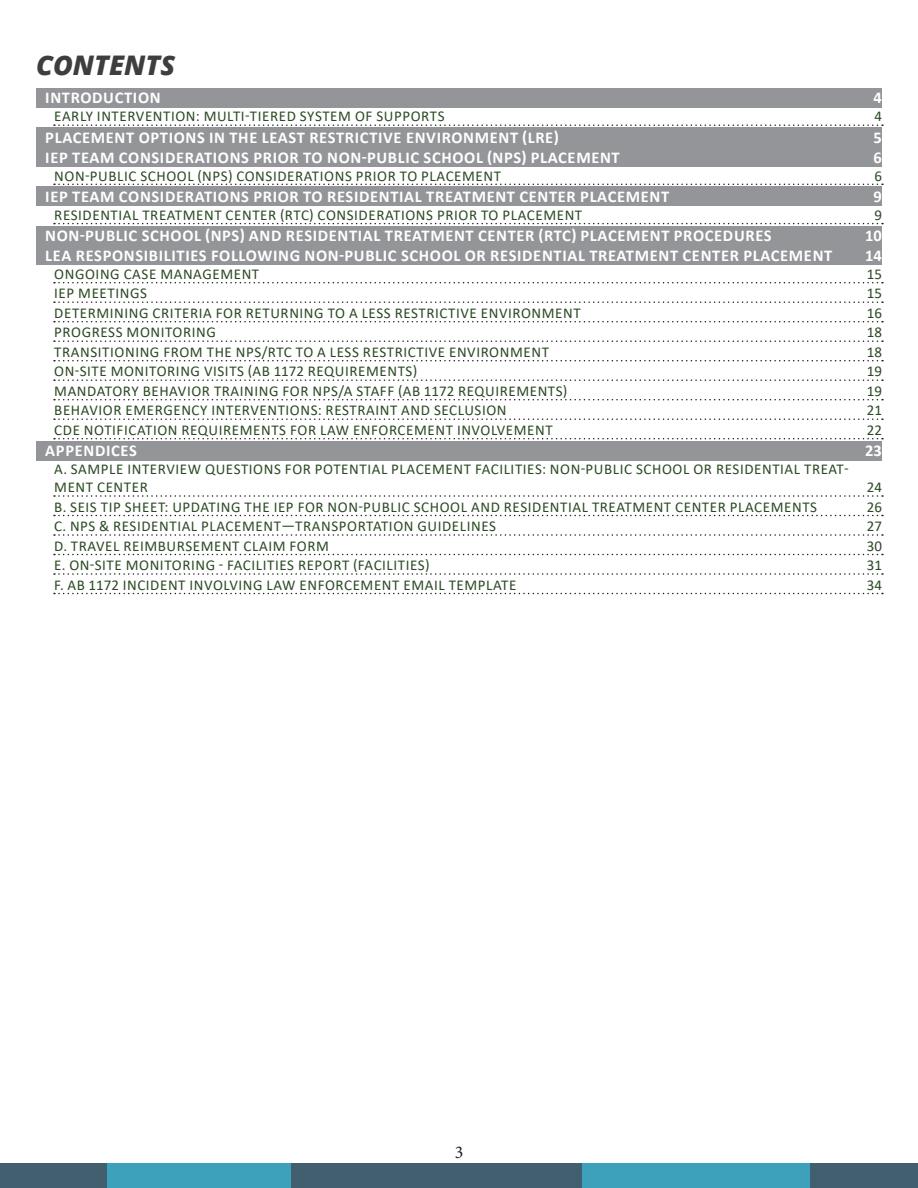
<style>
.page{position:relative;width:918px;height:1188px;background:#fff}
.page>*{position:absolute;margin:0;border:0;box-sizing:border-box;transform-origin:0 0}
.Heading_1{font:italic 800 27px "Open Sans";color:#3e3e3f}
.t1{font:18px "Minion Pro";color:#231f20}
.t2{font:700 16.5px "Calibri";letter-spacing:.04em;color:#fff}
.t3{font:15px/18px "Calibri";letter-spacing:.04em;color:#2b4924}
</style>
<div class="page">
<div style="left:106px;top:1164px;width:186px;height:24px;background:#3ea1bb"></div>
<div style="left:0;top:1164px;width:106px;height:24px;background:#425f6f"></div>
<div style="left:582px;top:1164px;width:228px;height:24px;background:#3ea1bb"></div>
<div style="left:292px;top:1164px;width:290px;height:24px;background:#425f6f"></div>
<div style="left:810px;top:1164px;width:108px;height:24px;background:#425f6f"></div>
<div style="left:36px;top:88px;width:846px;height:20px;background:#939598"></div>
<svg style="left:54px;top:124px;width:829px;height:2px"></svg>
<div style="left:36px;top:127px;width:846px;height:20px;background:#939598"></div>
<div style="left:36px;top:147px;width:846px;height:20px;background:#939598"></div>
<svg style="left:54px;top:184px;width:829px;height:1px"></svg>
<div style="left:36px;top:186px;width:846px;height:20px;background:#939598"></div>
<svg style="left:54px;top:223px;width:829px;height:1px"></svg>
<div style="left:36px;top:226px;width:846px;height:19px;background:#939598"></div>
<div style="left:36px;top:246px;width:846px;height:19px;background:#939598"></div>
<svg style="left:54px;top:282px;width:829px;height:1px"></svg>
<svg style="left:54px;top:301px;width:829px;height:2px"></svg>
<svg style="left:54px;top:321px;width:829px;height:1px"></svg>
<svg style="left:54px;top:340px;width:829px;height:2px"></svg>
<svg style="left:54px;top:360px;width:829px;height:1px"></svg>
<svg style="left:54px;top:379px;width:829px;height:2px"></svg>
<svg style="left:54px;top:399px;width:829px;height:1px"></svg>
<svg style="left:54px;top:418px;width:829px;height:2px"></svg>
<svg style="left:54px;top:438px;width:829px;height:1px"></svg>
<div style="left:36px;top:441px;width:846px;height:19px;background:#939598"></div>
<svg style="left:54px;top:495px;width:829px;height:2px"></svg>
<svg style="left:54px;top:515px;width:829px;height:1px"></svg>
<svg style="left:54px;top:534px;width:829px;height:2px"></svg>
<svg style="left:54px;top:554px;width:829px;height:1px"></svg>
<svg style="left:54px;top:573px;width:829px;height:2px"></svg>
<svg style="left:54px;top:593px;width:829px;height:1px"></svg>
<p class="Heading_1" style="left:36px;top:44px;width:141px">CONTENTS</p>
<p class="t2" style="left:45px;top:86px;width:117px">INTRODUCTION</p>
<p class="t2" style="left:874px;top:86px;width:10px">4</p>
<p class="t3" style="left:54px;top:107px;width:392px">EARLY INTERVENTION: MULTI-TIERED SYSTEM OF SUPPORTS</p>
<p class="t3" style="left:874px;top:107px;width:9px">4</p>
<p class="t2" style="left:45px;top:126px;width:515px">PLACEMENT OPTIONS IN THE LEAST RESTRICTIVE ENVIRONMENT (LRE)</p>
<p class="t2" style="left:874px;top:126px;width:10px">5</p>
<p class="t2" style="left:45px;top:145px;width:576px">IEP TEAM CONSIDERATIONS PRIOR TO NON-PUBLIC SCHOOL (NPS) PLACEMENT</p>
<p class="t2" style="left:874px;top:145px;width:10px">6</p>
<p class="t3" style="left:54px;top:166px;width:448px">NON-PUBLIC SCHOOL (NPS) CONSIDERATIONS PRIOR TO PLACEMENT</p>
<p class="t3" style="left:874px;top:166px;width:9px">6</p>
<p class="t2" style="left:45px;top:185px;width:625px">IEP TEAM CONSIDERATIONS PRIOR TO RESIDENTIAL TREATMENT CENTER PLACEMENT</p>
<p class="t2" style="left:874px;top:185px;width:10px">9</p>
<p class="t3" style="left:54px;top:206px;width:530px">RESIDENTIAL TREATMENT CENTER (RTC) CONSIDERATIONS PRIOR TO PLACEMENT</p>
<p class="t3" style="left:874px;top:206px;width:9px">9</p>
<p class="t2" style="left:45px;top:224px;width:728px">NON-PUBLIC SCHOOL (NPS) AND RESIDENTIAL TREATMENT CENTER (RTC) PLACEMENT PROCEDURES</p>
<p class="t2" style="left:865px;top:224px;width:18px">10</p>
<p class="t2" style="left:45px;top:244px;width:789px">LEA RESPONSIBILITIES FOLLOWING NON-PUBLIC SCHOOL OR RESIDENTIAL TREATMENT CENTER PLACEMENT</p>
<p class="t2" style="left:865px;top:244px;width:18px">14</p>
<p class="t3" style="left:54px;top:265px;width:207px">ONGOING CASE MANAGEMENT</p>
<p class="t3" style="left:867px;top:265px;width:17px">15</p>
<p class="t3" style="left:54px;top:284px;width:94px">IEP MEETINGS</p>
<p class="t3" style="left:867px;top:284px;width:17px">15</p>
<p class="t3" style="left:54px;top:304px;width:528px">DETERMINING CRITERIA FOR RETURNING TO A LESS RESTRICTIVE ENVIRONMENT</p>
<p class="t3" style="left:867px;top:304px;width:17px">16</p>
<p class="t3" style="left:54px;top:323px;width:163px">PROGRESS MONITORING</p>
<p class="t3" style="left:867px;top:323px;width:17px">18</p>
<p class="t3" style="left:54px;top:343px;width:496px">TRANSITIONING FROM THE NPS/RTC TO A LESS RESTRICTIVE ENVIRONMENT</p>
<p class="t3" style="left:867px;top:343px;width:17px">18</p>
<p class="t3" style="left:54px;top:362px;width:364px">ON-SITE MONITORING VISITS (AB 1172 REQUIREMENTS)</p>
<p class="t3" style="left:867px;top:362px;width:17px">19</p>
<p class="t3" style="left:54px;top:382px;width:515px">MANDATORY BEHAVIOR TRAINING FOR NPS/A STAFF (AB 1172 REQUIREMENTS)</p>
<p class="t3" style="left:867px;top:382px;width:17px">19</p>
<p class="t3" style="left:54px;top:401px;width:454px">BEHAVIOR EMERGENCY INTERVENTIONS: RESTRAINT AND SECLUSION</p>
<p class="t3" style="left:867px;top:401px;width:17px">21</p>
<p class="t3" style="left:54px;top:421px;width:500px">CDE NOTIFICATION REQUIREMENTS FOR LAW ENFORCEMENT INVOLVEMENT</p>
<p class="t3" style="left:867px;top:421px;width:17px">22</p>
<p class="t2" style="left:45px;top:439px;width:93px">APPENDICES</p>
<p class="t2" style="left:865px;top:439px;width:18px">23</p>
<p class="t3" style="left:54px;top:460px;width:796px">A. SAMPLE INTERVIEW QUESTIONS FOR POTENTIAL PLACEMENT FACILITIES: NON-PUBLIC SCHOOL OR RESIDENTIAL TREAT-<br>MENT CENTER</p>
<p class="t3" style="left:867px;top:478px;width:17px">24</p>
<p class="t3" style="left:54px;top:497px;width:764px">B. SEIS TIP SHEET: UPDATING THE IEP FOR NON-PUBLIC SCHOOL AND RESIDENTIAL TREATMENT CENTER PLACEMENTS</p>
<p class="t3" style="left:867px;top:497px;width:17px">26</p>
<p class="t3" style="left:54px;top:517px;width:443px">C. NPS &amp; RESIDENTIAL PLACEMENT—TRANSPORTATION GUIDELINES</p>
<p class="t3" style="left:867px;top:517px;width:17px">27</p>
<p class="t3" style="left:54px;top:536px;width:276px">D. TRAVEL REIMBURSEMENT CLAIM FORM</p>
<p class="t3" style="left:867px;top:536px;width:17px">30</p>
<p class="t3" style="left:54px;top:556px;width:377px">E. ON-SITE MONITORING - FACILITIES REPORT (FACILITIES)</p>
<p class="t3" style="left:867px;top:556px;width:17px">31</p>
<p class="t3" style="left:54px;top:575px;width:464px">F. AB 1172 INCIDENT INVOLVING LAW ENFORCEMENT EMAIL TEMPLATE</p>
<p class="t3" style="left:867px;top:575px;width:17px">34</p>
<p class="t1" style="left:455px;top:1140px;width:10px">3</p>
</div>
